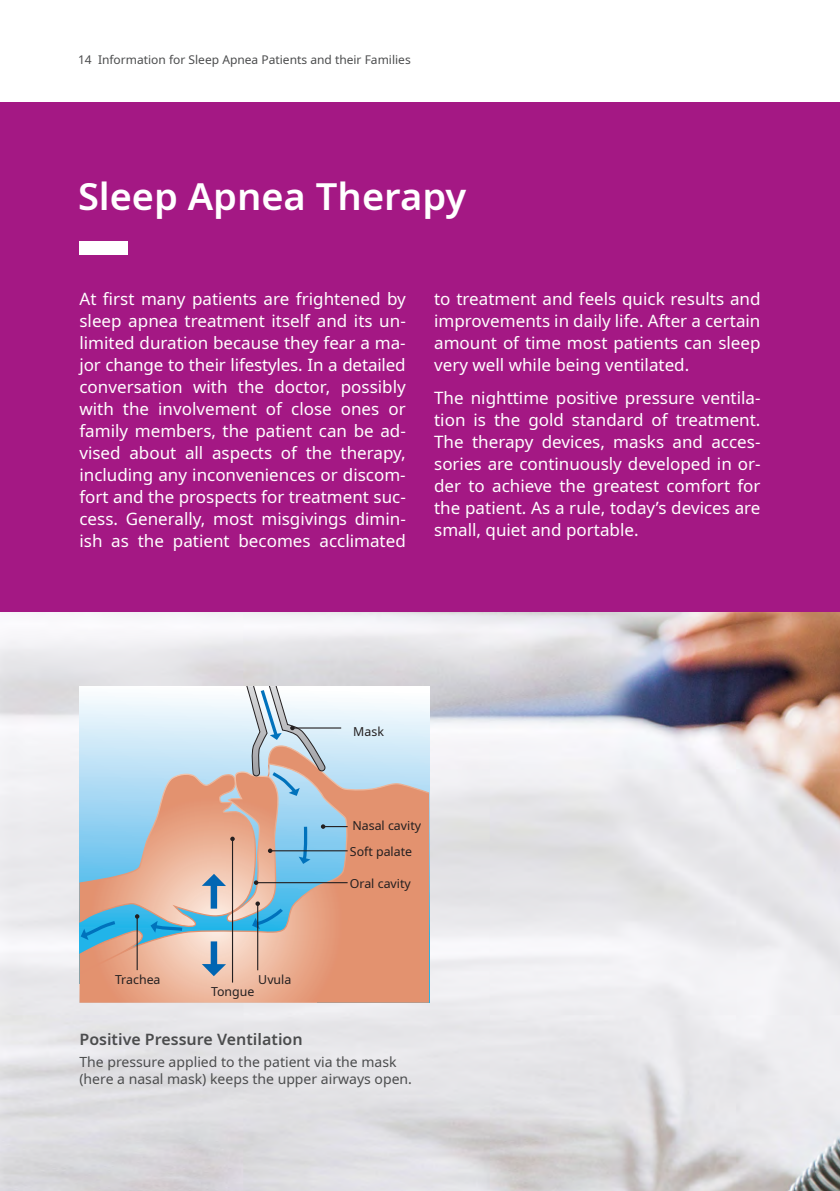
<style>
.page{position:relative;width:840px;height:1191px;background:#fff}
.page>*{position:absolute;margin:0;border:0;box-sizing:border-box;transform-origin:0 0}
.fließtext{font:600 38px "Noto Sans";color:#fff}
.fließtext-2{font:17px/22px "Noto Sans";color:#fff;text-align:justify}
.fließtext-3{font:600 16px "Noto Sans";color:#4b4c4d}
.fließtext-4{font:14px/16.8px "Noto Sans";color:#4b4c4d}
.Bildunterschrift{font:12.4px "Noto Sans";color:#231f20}
.t1{font:12px "Noto Sans";color:#4b4c4d}
</style>
<div class="page">
<img style="left:0;top:611px;width:839px;height:580px">
<div style="left:0;top:102px;width:839px;height:509px;background:#a41884"></div>
<svg style="left:347px;top:686px;width:82px;height:58px"></svg>
<svg style="left:79px;top:973px;width:350px;height:29px"></svg>
<svg style="left:79px;top:744px;width:350px;height:229px"></svg>
<div style="left:210px;top:941px;width:7px;height:24px;background:#0164b2"></div>
<svg style="left:202px;top:964px;width:24px;height:12px"></svg>
<hr style="left:136px;top:916px;width:2px;height:54px;background:#231f20">
<hr style="left:232px;top:839px;width:1px;height:143px;background:#231f20">
<hr style="left:257px;top:903px;width:1px;height:67px;background:#231f20">
<svg style="left:79px;top:686px;width:268px;height:254px"></svg>
<div style="left:79px;top:241px;width:49px;height:14px;background:#fff"></div>
<p class="t1" style="left:78px;top:51px;width:334px">14 Information for Sleep Apnea Patients and their Families</p>
<p class="fließtext" style="left:78px;top:169px;width:389px">Sleep Apnea Therapy</p>
<p class="fließtext-2" style="left:79px;top:288px;width:328px">At first many patients are frightened by sleep apnea treatment itself and its un&shy;limited duration because they fear a ma&shy;jor change to their lifestyles. In a detailed conversation with the doctor, possibly with the involvement of close ones or family members, the patient can be ad&shy;vised about all aspects of the therapy, including any inconveniences or discom&shy;fort and the prospects for treatment suc&shy;cess. Generally, most misgivings dimin&shy;ish as the patient becomes acclimated</p>
<p class="fließtext-2" style="left:434px;top:288px;width:328px">to treatment and feels quick results and improvements in daily life. After a certain amount of time most patients can sleep very well while being ventilated.</p>
<p class="fließtext-2" style="left:434px;top:387px;width:328px">The nighttime positive pressure ventila&shy;tion is the gold standard of treatment.<br>The therapy devices, masks and acces&shy;sories are continuously developed in or&shy;der to achieve the greatest comfort for the patient. As a rule, today’s devices are small, quiet and portable.</p>
<p class="Bildunterschrift" style="left:353px;top:722px;width:32px">Mask</p>
<p class="Bildunterschrift" style="left:352px;top:817px;width:70px">Nasal cavity</p>
<p class="Bildunterschrift" style="left:349px;top:843px;width:64px">Soft palate</p>
<p class="Bildunterschrift" style="left:115px;top:970px;width:47px">Trachea</p>
<p class="Bildunterschrift" style="left:258px;top:970px;width:35px">Uvula</p>
<p class="Bildunterschrift" style="left:211px;top:982px;width:45px">Tongue</p>
<p class="Bildunterschrift" style="left:349px;top:875px;width:62px">Oral cavity</p>
<p class="fließtext-3" style="left:79px;top:1027px;width:225px">Positive Pressure Ventilation</p>
<p class="fließtext-4" style="left:79px;top:1054px;width:334px">The pressure applied to the patient via the mask (here a nasal mask) keeps the upper airways open.</p>
</div>
